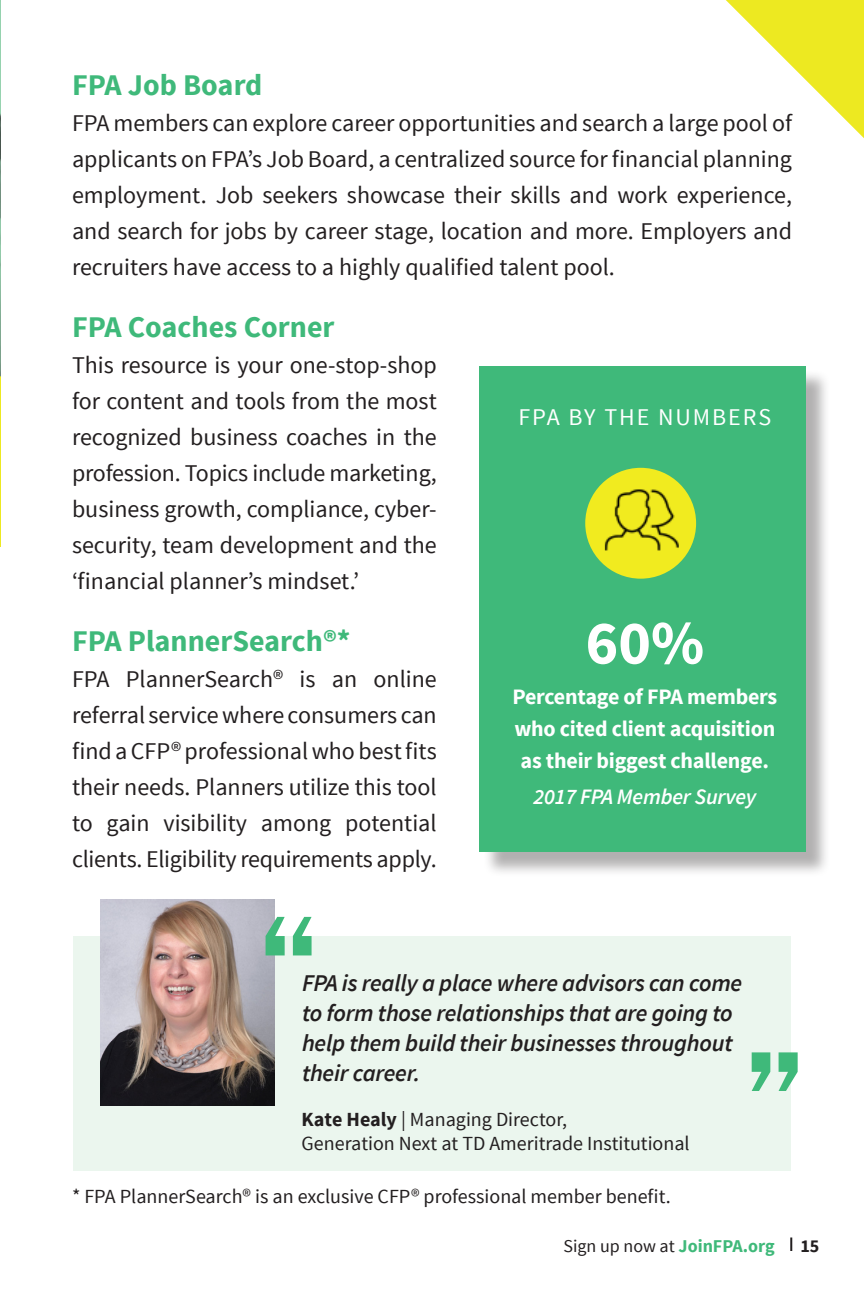
<style>
.page{position:relative;width:864px;height:1296px;background:#fff}
.page>*{position:absolute;margin:0;border:0;box-sizing:border-box;transform-origin:0 0}
.t1{font:600 141.6px "Franklin Gothic";color:#3fb97a}
.t2{font:700 62px "Source Sans Pro";color:#fff}
.SUBHEAD{font:700 30px "Source Sans Pro";color:#3fb97a}
.TXT{font:24px/36px "Source Sans Pro";color:#231f20;text-align:justify}
.t3{font:italic 600 24px/30px "Source Sans Pro";letter-spacing:-.01em;color:#231f20}
.t4{font:24px "Source Sans Pro";letter-spacing:.08em;color:#fff}
.STATS{font:700 22px/32px "Source Sans Pro";letter-spacing:-.01em;color:#fff;text-align:justify}
.STATS-2{font:italic 600 22px "Source Sans Pro";letter-spacing:-.01em;color:#fff}
.t5{font:20px/24px "Source Sans Pro";color:#231f20}
.t6{font:18px "Source Sans Pro";color:#231f20}
.t7{font:700 18px "Source Sans Pro";color:#231f20}
.s1{font-weight:700}
.s2{font-weight:700;color:#3fb97a}
</style>
<div class="page">
<svg style="left:790px;top:1238px;width:2px;height:13px"></svg>
<svg style="left:0;top:0;width:1px;height:376px"></svg>
<div style="left:482px;top:369px;width:349px;height:508px;background:#231f20;opacity:.35"></div>
<div style="left:480px;top:366px;width:326px;height:486px;background:#3fb97a"></div>
<img style="left:585px;top:468px;width:111px;height:111px;border-radius:55px">
<svg style="left:726px;top:0;width:138px;height:138px"></svg>
<div style="left:73px;top:936px;width:718px;height:235px;background:#ebf6ee"></div>
<img style="left:101px;top:900px;width:173px;height:206px">
<p class="SUBHEAD" style="left:72px;top:66px;width:192px">FPA Job Board</p>
<p class="TXT" style="left:72px;top:106px;width:722px">FPA members can explore career opportunities and search a large pool of applicants on FPA’s Job Board, a centralized source for financial planning employment. Job seekers showcase their skills and work experience, and search for jobs by career stage, location and more. Employers and recruiters have access to a highly qualified talent pool.</p>
<p class="SUBHEAD" style="left:72px;top:308px;width:264px">FPA Coaches Corner</p>
<p class="TXT" style="left:72px;top:348px;width:366px">This resource is your one-stop-shop for content and tools from the most recognized business coaches in the profession. Topics include marketing, business growth, compliance, cyber&shy;security, team development and the ‘financial planner’s mindset.’</p>
<p class="SUBHEAD" style="left:72px;top:622px;width:280px">FPA PlannerSearch®*</p>
<p class="TXT" style="left:72px;top:662px;width:366px">FPA PlannerSearch® is an online referral service where consumers can find a CFP® professional who best fits their needs. Planners utilize this tool to gain visibility among potential clients. Eligibility requirements apply.</p>
<p class="t4" style="left:519px;top:402px;width:254px">FPA BY THE NUMBERS</p>
<p class="t2" style="left:586px;top:603px;width:120px">60%</p>
<p class="STATS" style="left:512px;top:681px;width:266px">Percentage of FPA members who cited client acquisition as their biggest challenge.</p>
<p class="STATS-2" style="left:534px;top:782px;width:224px">2017 FPA Member Survey</p>
<p class="t1" style="left:258px;top:877px;width:64px">“</p>
<p class="t3" style="left:302px;top:968px;width:442px">FPA is really a place where advisors can come to form those relationships that are going to help them build their businesses throughout their career.</p>
<p class="t5" style="left:302px;top:1108px;width:390px"><span class="s1">Kate Healy</span> | Managing Director,<br>Generation Next at TD Ameritrade Institutional</p>
<p class="t1" style="left:806px;top:1131px;width:64px;rotate:-180deg">“</p>
<p class="t5" style="left:72px;top:1185px;width:600px">* FPA PlannerSearch® is an exclusive CFP® professional member benefit.</p>
<p class="t6" style="left:564px;top:1235px;width:213px">Sign up now at <span class="s2">JoinFPA.org</span></p>
<p class="t7" style="left:800px;top:1234px;width:21px">15</p>
</div>
